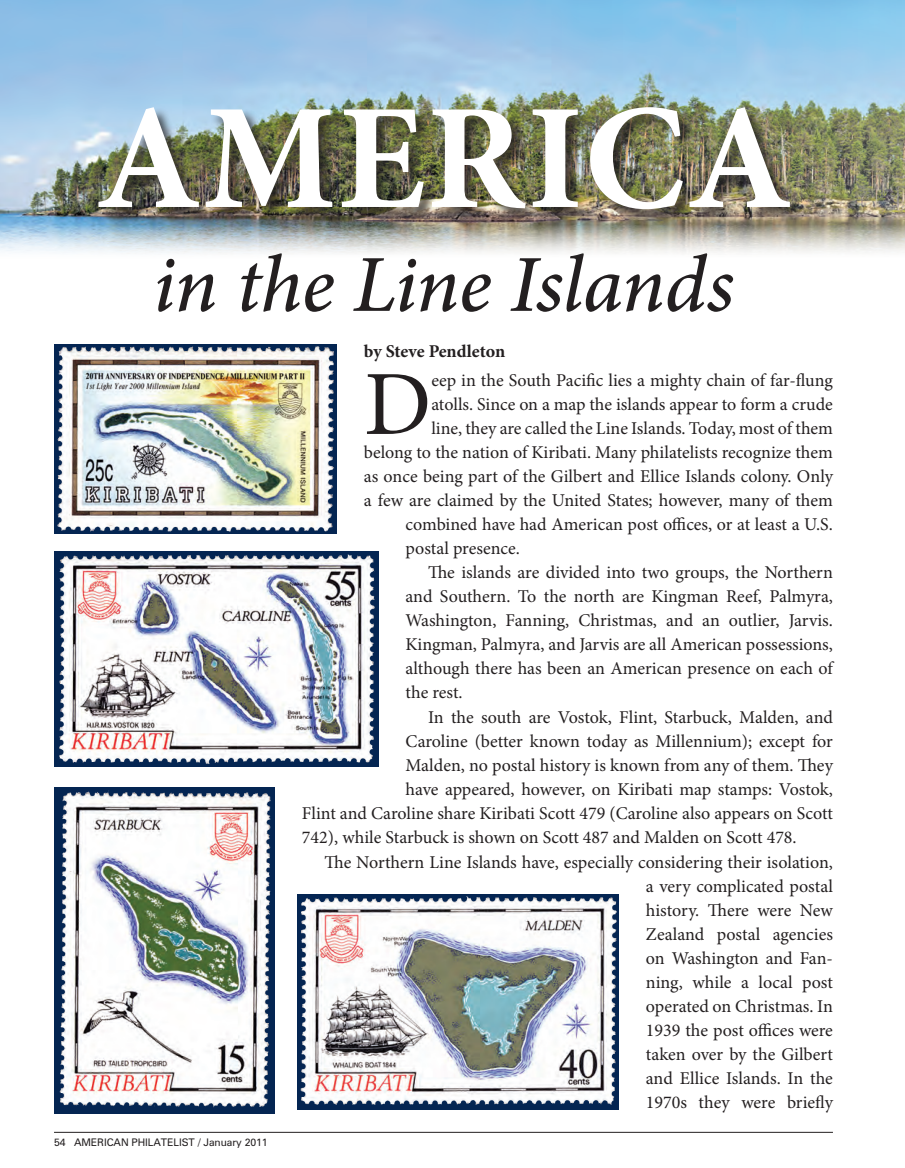
<style>
.page{position:relative;width:905px;height:1168px;background:#fff}
.page>*{position:absolute;margin:0;border:0;box-sizing:border-box;transform-origin:0 0}
.t1{font:700 150px "Minion Pro";letter-spacing:.01em;color:#fff}
.t2{font:91.8px "Minion Pro";color:#231f20}
.t3{font:italic 500 81px "Minion Pro";letter-spacing:-.01em;color:#231f20}
.t4{font:18px "Minion Pro";letter-spacing:-.005em;color:#231f20}
.t5{font:700 18px "Minion Pro";letter-spacing:-.005em;color:#231f20}
.t6{font:10.5px "Zurich BT";letter-spacing:-.005em;color:#231f20}
</style>
<div class="page">
<hr style="left:54px;top:1132px;width:778px;height:1px;background:#231f20">
<img style="left:0;top:0;width:904px;height:253px">
<img style="left:297px;top:895px;width:322px;height:215px">
<img style="left:54px;top:551px;width:324px;height:215px">
<img style="left:55px;top:787px;width:220px;height:326px">
<img style="left:54px;top:344px;width:283px;height:190px">
<div style="left:98px;top:107px;width:707px;height:118px;background:#231f20;opacity:.75"></div>
<p class="t1" style="left:96px;top:53px;width:662px">America</p>
<p class="t3" style="left:153px;top:229px;width:582px">in the Line Islands</p>
<p class="t6" style="left:54px;top:1136px;width:215px">54 AMERICAN PHILATELIST / JANUARY 2011</p>
<p class="t5" style="left:364px;top:338px;width:143px">by Steve Pendleton</p>
<p class="t2" style="left:364px;top:343px;width:69px">D</p>
<p class="t4" style="left:431px;top:368px;width:403px">eep in the South Pacific lies a mighty chain of far-flung</p>
<p class="t4" style="left:431px;top:392px;width:403px">atolls. Since on a map the islands appear to form a crude</p>
<p class="t4" style="left:431px;top:416px;width:403px">line, they are called the Line Islands. Today, most of them</p>
<p class="t4" style="left:364px;top:440px;width:470px">belong to the nation of Kiribati. Many philatelists recognize them</p>
<p class="t4" style="left:364px;top:464px;width:470px">as once being part of the Gilbert and Ellice Islands colony. Only</p>
<p class="t4" style="left:364px;top:488px;width:470px">a few are claimed by the United States; however, many of them</p>
<p class="t4" style="left:405px;top:512px;width:429px">combined have had American post offices, or at least a U.S.</p>
<p class="t4" style="left:405px;top:536px;width:116px">postal presence.</p>
<p class="t4" style="left:428px;top:561px;width:406px">The islands are divided into two groups, the Northern</p>
<p class="t4" style="left:405px;top:585px;width:429px">and Southern. To the north are Kingman Reef, Palmyra,</p>
<p class="t4" style="left:405px;top:609px;width:429px">Washington, Fanning, Christmas, and an outlier, Jarvis.</p>
<p class="t4" style="left:405px;top:633px;width:429px">Kingman, Palmyra, and Jarvis are all American possessions,</p>
<p class="t4" style="left:405px;top:657px;width:429px">although there has been an American presence on each of</p>
<p class="t4" style="left:405px;top:681px;width:59px">the rest.</p>
<p class="t4" style="left:428px;top:705px;width:406px">In the south are Vostok, Flint, Starbuck, Malden, and</p>
<p class="t4" style="left:405px;top:729px;width:429px">Caroline (better known today as Millennium); except for</p>
<p class="t4" style="left:405px;top:753px;width:429px">Malden, no postal history is known from any of them. They</p>
<p class="t4" style="left:405px;top:777px;width:429px">have appeared, however, on Kiribati map stamps: Vostok,</p>
<p class="t4" style="left:302px;top:801px;width:532px">Flint and Caroline share Kiribati Scott 479 (Caroline also appears on Scott</p>
<p class="t4" style="left:302px;top:825px;width:496px">742), while Starbuck is shown on Scott 487 and Malden on Scott 478.</p>
<p class="t4" style="left:324px;top:850px;width:510px">The Northern Line Islands have, especially considering their isolation,</p>
<p class="t4" style="left:646px;top:874px;width:189px">a very complicated postal</p>
<p class="t4" style="left:646px;top:898px;width:188px">history. There were New</p>
<p class="t4" style="left:646px;top:922px;width:188px">Zealand postal agencies</p>
<p class="t4" style="left:646px;top:946px;width:188px">on Washington and Fan-</p>
<p class="t4" style="left:646px;top:970px;width:189px">ning, while a local post</p>
<p class="t4" style="left:646px;top:994px;width:188px">operated on Christmas. In</p>
<p class="t4" style="left:646px;top:1018px;width:188px">1939 the post offices were</p>
<p class="t4" style="left:646px;top:1042px;width:189px">taken over by the Gilbert</p>
<p class="t4" style="left:646px;top:1066px;width:188px">and Ellice Islands. In the</p>
<p class="t4" style="left:646px;top:1090px;width:188px">1970s they were briefly</p>
</div>
